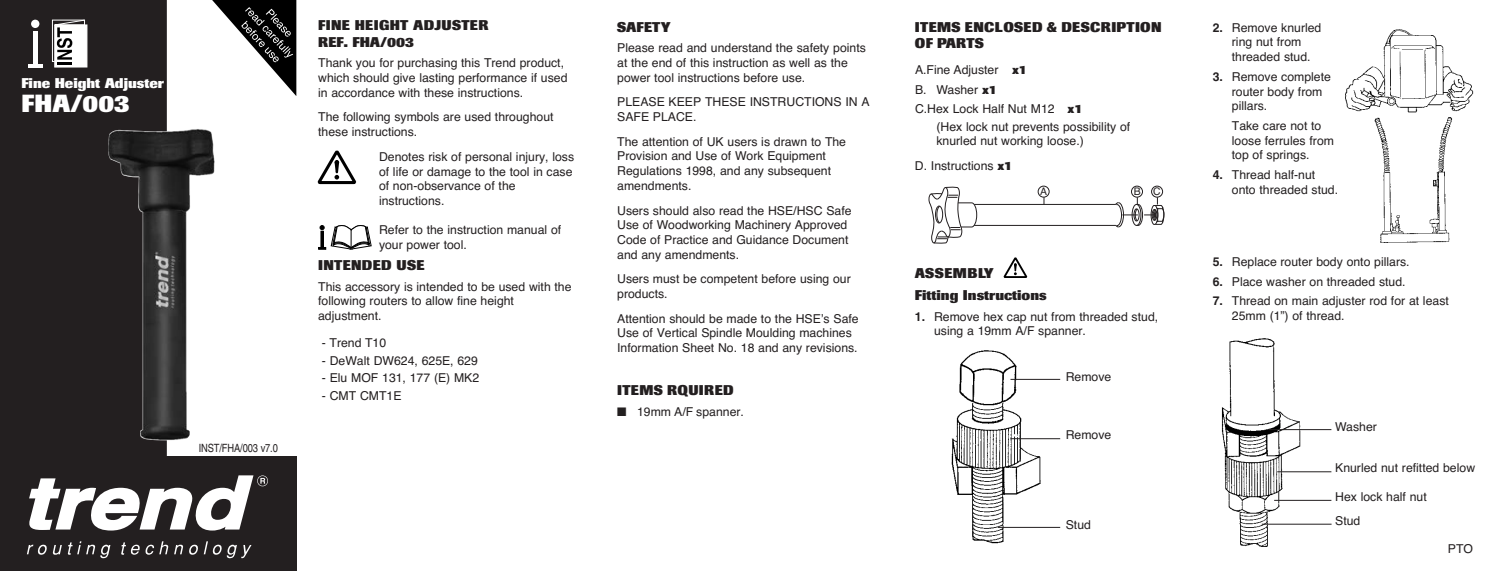
<style>
.page{position:relative;width:1489px;height:571px;background:#fff}
.page>*{position:absolute;margin:0;border:0;box-sizing:border-box;transform-origin:0 0}
.t1{font:800 24.5px "Imago";color:#fff}
.t2{font:800 14px/16.8px "Imago";letter-spacing:.02em;color:#231f20}
.t3{font:800 14px/21.7px "Imago";color:#231f20}
.t4{font:800 14px "Imago";color:#fff}
.t5{font:12.25px/14.7px "Helvetica";color:#231f20}
.t6{font:11.38px "Helvetica";letter-spacing:-.015em;color:#231f20;scale:.82 1}
.t7{font:10.33px "Helvetica";color:#231f20}
.s1{font-family:"Imago";font-weight:800}
.s2{font-weight:700}
</style>
<div class="page">
<div style="left:0;top:0;width:166px;height:456px;background:#231f20"></div>
<svg style="left:212px;top:0;width:84px;height:96px"></svg>
<img style="left:951px;top:350px;width:93px;height:194px">
<hr style="left:1010px;top:379px;width:50px;height:1px;background:#231f20">
<hr style="left:1010px;top:438px;width:50px;height:1px;background:#231f20">
<hr style="left:997px;top:527px;width:63px;height:1px;background:#231f20">
<img style="left:108px;top:129px;width:107px;height:311px">
<img style="left:1345px;top:29px;width:129px;height:214px">
<hr style="left:974px;top:204px;width:141px;height:1px;background:#231f20">
<hr style="left:974px;top:225px;width:141px;height:1px;background:#231f20">
<svg style="left:928px;top:187px;width:49px;height:56px"></svg>
<div style="left:1151px;top:186px;width:11px;height:11px;border:1px solid #231f20;border-radius:50%"></div>
<div style="left:1131px;top:186px;width:11px;height:11px;border:1px solid #231f20;border-radius:50%"></div>
<div style="left:1037px;top:186px;width:12px;height:11px;border:1px solid #231f20;border-radius:50%"></div>
<svg style="left:1114px;top:197px;width:50px;height:31px"></svg>
<img style="left:1221px;top:338px;width:85px;height:209px">
<hr style="left:1268px;top:429px;width:63px;height:1px;background:#231f20">
<hr style="left:1277px;top:471px;width:54px;height:1px;background:#231f20">
<hr style="left:1273px;top:500px;width:58px;height:1px;background:#231f20">
<hr style="left:1261px;top:523px;width:70px;height:1px;background:#231f20">
<svg style="left:1003px;top:257px;width:24px;height:21px"></svg>
<div style="left:0;top:456px;width:297px;height:114px;background:#231f20"></div>
<svg style="left:27px;top:544px;width:20px;height:10px"></svg>
<svg style="left:53px;top:545px;width:9px;height:9px"></svg>
<svg style="left:68px;top:541px;width:42px;height:17px"></svg>
<svg style="left:121px;top:541px;width:47px;height:13px"></svg>
<svg style="left:174px;top:541px;width:77px;height:17px"></svg>
<svg style="left:29px;top:475px;width:239px;height:55px"></svg>
<div style="left:31px;top:20px;width:8px;height:8px;background:#fff;border-radius:50%"></div>
<div style="left:33px;top:31px;width:5px;height:34px;background:#fff"></div>
<hr style="left:28px;top:64px;width:15px;height:3px;background:#fff">
<svg style="left:56px;top:64px;width:29px;height:1px"></svg>
<svg style="left:52px;top:20px;width:33px;height:44px"></svg>
<svg style="left:317px;top:150px;width:40px;height:35px"></svg>
<svg style="left:318px;top:225px;width:53px;height:25px"></svg>
<p class="t4" style="left:21px;top:74px;width:144px">Fine Height Adjuster</p>
<h1 class="t1" style="left:21px;top:88px;width:110px">FHA/003</h1>
<p class="t6" style="left:199px;top:441px;width:98px">INST/FHA/003 v7.0</p>
<p class="t2" style="left:318px;top:17px;width:172px">FINE HEIGHT ADJUSTER<br>REF. FHA/003</p>
<p class="t5" style="left:318px;top:57px;width:251px">Thank you for purchasing this Trend product, which should give lasting performance if used in accordance with these instructions.</p>
<p class="t5" style="left:318px;top:111px;width:237px">The following symbols are used throughout these instructions.</p>
<p class="t5" style="left:379px;top:150px;width:197px">Denotes risk of personal injury, loss of life or damage to the tool in case of non-observance of the instructions.</p>
<p class="t5" style="left:379px;top:224px;width:184px">Refer to the instruction manual of your power tool.</p>
<p class="t2" style="left:318px;top:256px;width:108px">INTENDED USE</p>
<p class="t5" style="left:318px;top:280px;width:255px">This accessory is intended to be used with the following routers to allow fine height adjustment.</p>
<p class="t5" style="left:322px;top:337px;width:66px">- Trend T10</p>
<p class="t5" style="left:322px;top:354px;width:157px">- DeWalt DW624, 625E, 629</p>
<p class="t5" style="left:322px;top:372px;width:159px">- Elu MOF 131, 177 (E) MK2</p>
<p class="t5" style="left:322px;top:389px;width:81px">- CMT CMT1E</p>
<p class="t2" style="left:617px;top:18px;width:55px">SAFETY</p>
<p class="t5" style="left:617px;top:42px;width:250px">Please read and understand the safety points at the end of this instruction as well as the power tool instructions before use.</p>
<p class="t5" style="left:617px;top:96px;width:254px">PLEASE KEEP THESE INSTRUCTIONS IN A<br>SAFE PLACE.</p>
<p class="t5" style="left:617px;top:135px;width:230px">The attention of UK users is drawn to The<br>Provision and Use of Work Equipment<br>Regulations 1998, and any subsequent amendments.</p>
<p class="t5" style="left:617px;top:204px;width:236px">Users should also read the HSE/HSC Safe Use of Woodworking Machinery Approved Code of Practice and Guidance Document and any amendments.</p>
<p class="t5" style="left:617px;top:273px;width:235px">Users must be competent before using our products.</p>
<p class="t5" style="left:617px;top:312px;width:243px">Attention should be made to the HSE’s Safe<br>Use of Vertical Spindle Moulding machines<br>Information Sheet No. 18 and any revisions.</p>
<p class="t2" style="left:617px;top:381px;width:118px">ITEMS RQUIRED</p>
<p class="t5" style="left:617px;top:405px;width:128px">■ 19mm A/F spanner.</p>
<p class="t2" style="left:914px;top:18px;width:248px">ITEMS ENCLOSED &amp; DESCRIPTION<br>OF PARTS</p>
<p class="t5" style="left:915px;top:61px;width:169px;line-height:19.6px">A.Fine Adjuster <span class="s1">x1<br></span>B. Washer <span class="s1">x1<br></span>C.Hex Lock Half Nut M12 <span class="s1">x1</span></p>
<p class="t5" style="left:936px;top:120px;width:195px">(Hex lock nut prevents possibility of knurled nut working loose.)</p>
<p class="t5" style="left:914px;top:159px;width:99px">D. Instructions <span class="s1">x1</span></p>
<p class="t5" style="left:1231px;top:21px;width:91px;text-indent:-19px"><span class="s2">2.</span> Remove knurled ring nut from threaded stud.</p>
<p class="t5" style="left:1231px;top:70px;width:101px;text-indent:-19px"><span class="s2">3.</span> Remove complete router body from pillars.</p>
<p class="t5" style="left:1231px;top:119px;width:104px">Take care not to loose ferrules from top of springs.</p>
<p class="t5" style="left:1212px;top:168px;width:104px"><span class="s2">4.</span> Thread half-nut</p>
<p class="t7" style="left:1040px;top:185px;width:8px">A</p>
<p class="t7" style="left:1133px;top:185px;width:28px">B C</p>
<p class="t5" style="left:1231px;top:183px;width:108px">onto threaded stud.</p>
<p class="t3" style="left:914px;top:262px;width:133px">ASSEMBLY<br>Fitting Instructions</p>
<p class="t5" style="left:934px;top:310px;width:226px;text-indent:-19px"><span class="s2">1.</span> Remove hex cap nut from threaded stud, using a 19mm A/F spanner.</p>
<p class="t5" style="left:1065px;top:370px;width:47px">Remove</p>
<p class="t5" style="left:1065px;top:428px;width:47px">Remove</p>
<p class="t5" style="left:1065px;top:518px;width:27px">Stud</p>
<p class="t5" style="left:1212px;top:255px;width:198px"><span class="s2">5.</span> Replace router body onto pillars.</p>
<p class="t5" style="left:1212px;top:275px;width:194px"><span class="s2">6.</span> Place washer on threaded stud.</p>
<p class="t5" style="left:1231px;top:295px;width:218px;text-indent:-19px"><span class="s2">7.</span> Thread on main adjuster rod for at least<br>25mm (1”) of thread.</p>
<p class="t5" style="left:1334px;top:420px;width:43px">Washer</p>
<p class="t5" style="left:1334px;top:461px;width:141px">Knurled nut refitted below</p>
<p class="t5" style="left:1334px;top:485px;width:93px;line-height:24px">Hex lock half nut<br>Stud</p>
<p class="t5" style="left:1447px;top:542px;width:26px">PTO</p>
</div>
